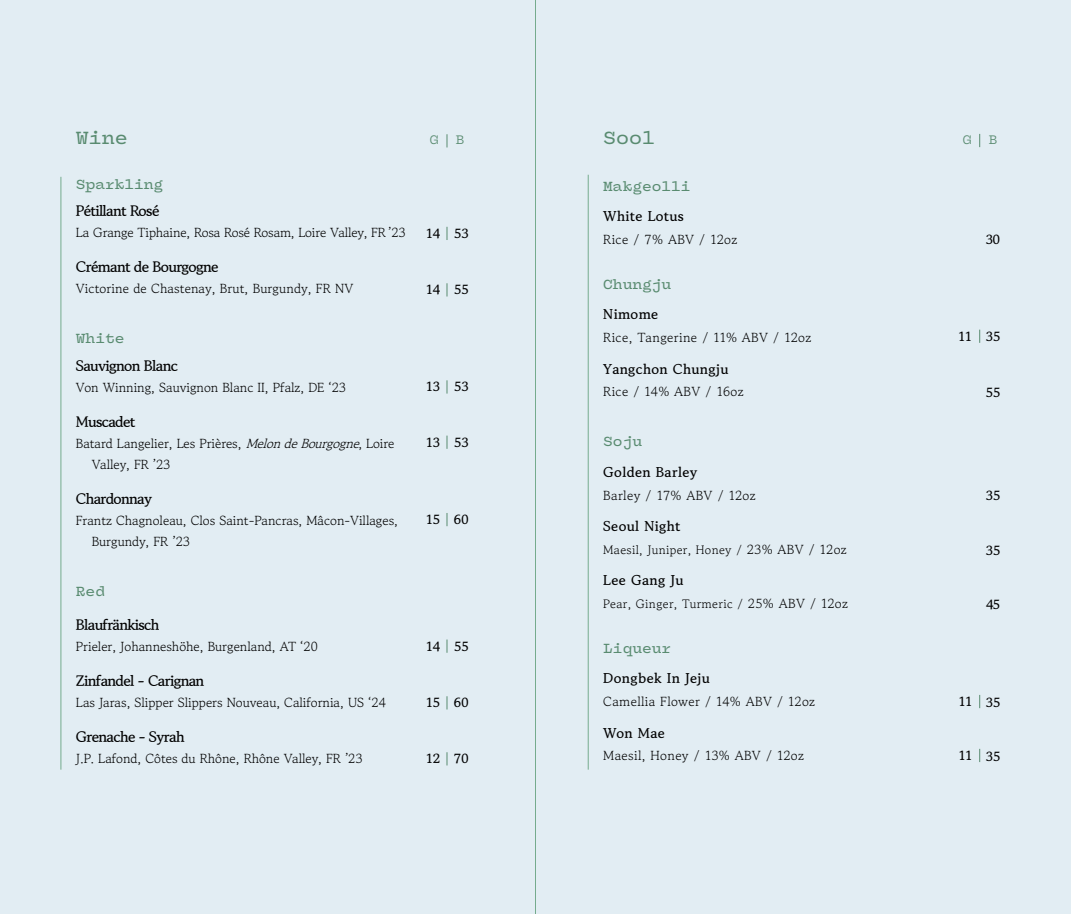
<style>
.page{position:relative;width:1071px;height:914px;background:#e2edf3}
.page>*{position:absolute;margin:0;border:0;box-sizing:border-box;transform-origin:0 0}
.t1{font:500 17.5px "Panel Mono";color:#598b70}
.t2{font:700 14.88px "Gowun Batang";letter-spacing:-.04em;color:#000}
.t3{font:700 14px "Gowun Batang";letter-spacing:.03em;color:#000}
.t4{font:13.12px/21px "Gowun Batang";color:#000}
.t5{font:13.12px "Gowun Batang";letter-spacing:.03em;color:#000}
.t6{font:700 13.12px "Gowun Batang";color:#000}
.t7{font:500 13.12px "Panel Mono";color:#598b70}
.t8{font:12.25px "Gowun Batang";letter-spacing:.03em;color:#000}
.t9{font:12.25px "Panel Mono";color:#598b70}
.s1{font-style:italic}
.s2{font-size:13.12px}
</style>
<div class="page">
<hr style="left:60px;top:177px;width:1px;height:592px;background:#75ab8d">
<svg style="left:447px;top:134px;width:1px;height:13px"></svg>
<svg style="left:447px;top:227px;width:1px;height:13px"></svg>
<svg style="left:447px;top:283px;width:1px;height:13px"></svg>
<svg style="left:447px;top:380px;width:1px;height:13px"></svg>
<svg style="left:447px;top:435px;width:1px;height:14px"></svg>
<svg style="left:447px;top:513px;width:1px;height:13px"></svg>
<svg style="left:447px;top:639px;width:1px;height:13px"></svg>
<svg style="left:447px;top:696px;width:1px;height:13px"></svg>
<svg style="left:447px;top:752px;width:1px;height:13px"></svg>
<hr style="left:588px;top:175px;width:1px;height:594px;background:#75ab8d">
<svg style="left:979px;top:134px;width:1px;height:13px"></svg>
<svg style="left:979px;top:329px;width:1px;height:14px"></svg>
<svg style="left:979px;top:695px;width:1px;height:13px"></svg>
<svg style="left:979px;top:748px;width:1px;height:14px"></svg>
<hr style="left:535px;top:0;width:1px;height:914px;background:#75ab8d">
<h1 class="t1" style="left:76px;top:128px;width:53px">Wine</h1>
<p class="t7" style="left:76px;top:177px;width:89px">Sparkling</p>
<p class="t2" style="left:76px;top:200px;width:85px">Pétillant Rosé</p>
<p class="t4" style="left:76px;top:221px;width:331px">La Grange Tiphaine, Rosa Rosé Rosam, Loire Valley, FR ’23</p>
<p class="t2" style="left:76px;top:256px;width:144px">Crémant de Bourgogne</p>
<p class="t4" style="left:76px;top:277px;width:279px">Victorine de Chastenay, Brut, Burgundy, FR NV</p>
<p class="t7" style="left:76px;top:331px;width:50px">White</p>
<p class="t2" style="left:76px;top:354px;width:103px">Sauvignon Blanc</p>
<p class="t4" style="left:76px;top:375px;width:272px">Von Winning, Sauvignon Blanc II, Pfalz, DE ‘23</p>
<p class="t2" style="left:76px;top:410px;width:61px">Muscadet</p>
<p class="t4" style="left:92px;top:431px;width:304px;text-indent:-16px">Batard Langelier, Les Prières, <span class="s1">MelondeBourgogne</span>, Loire<br>Valley, FR ’23</p>
<p class="t2" style="left:76px;top:487px;width:78px">Chardonnay</p>
<p class="t4" style="left:92px;top:508px;width:308px;text-indent:-16px">Frantz Chagnoleau, Clos Saint-Pancras, Mâcon-Villages,<br>Burgundy, FR ’23</p>
<p class="t7" style="left:76px;top:583px;width:31px">Red</p>
<p class="t2" style="left:76px;top:613px;width:85px">Blaufränkisch</p>
<p class="t4" style="left:76px;top:634px;width:243px">Prieler, Johanneshöhe, Burgenland, AT ‘20</p>
<p class="t2" style="left:76px;top:669px;width:130px">Zinfandel - Carignan</p>
<p class="t4" style="left:76px;top:690px;width:311px">Las Jaras, Slipper Slippers Nouveau, California, US ‘24</p>
<p class="t2" style="left:76px;top:725px;width:110px">Grenache - Syrah</p>
<p class="t4" style="left:76px;top:746px;width:288px">J.P. Lafond, Côtes du Rhône, Rhône Valley, FR ’23</p>
<p class="t9" style="left:430px;top:133px;width:11px">G</p>
<p class="t9" style="left:456px;top:133px;width:11px">B</p>
<p class="t6" style="left:426px;top:223px;width:15px">14</p>
<p class="t6" style="left:454px;top:223px;width:16px">53</p>
<p class="t6" style="left:426px;top:279px;width:15px">14</p>
<p class="t6" style="left:454px;top:279px;width:16px">55</p>
<p class="t6" style="left:426px;top:377px;width:15px">13</p>
<p class="t6" style="left:454px;top:377px;width:16px">53</p>
<p class="t6" style="left:426px;top:433px;width:15px">13</p>
<p class="t6" style="left:454px;top:433px;width:16px">53</p>
<p class="t6" style="left:426px;top:510px;width:15px">15</p>
<p class="t6" style="left:454px;top:510px;width:17px">60</p>
<p class="t6" style="left:426px;top:637px;width:15px">14</p>
<p class="t6" style="left:454px;top:637px;width:16px">55</p>
<p class="t6" style="left:426px;top:693px;width:15px">15</p>
<p class="t6" style="left:454px;top:693px;width:17px">60</p>
<p class="t6" style="left:426px;top:749px;width:15px">12</p>
<p class="t6" style="left:454px;top:749px;width:17px">70</p>
<h1 class="t1" style="left:603px;top:128px;width:53px">Sool</h1>
<p class="t7" style="left:603px;top:178px;width:89px">Makgeolli</p>
<p class="t3" style="left:603px;top:206px;width:82px">White Lotus</p>
<p class="t5" style="left:603px;top:230px;width:136px">Rice / 7% ABV / 12oz</p>
<p class="t7" style="left:603px;top:276px;width:69px">Chungju</p>
<p class="t3" style="left:603px;top:304px;width:57px">Nimome</p>
<p class="t5" style="left:603px;top:328px;width:210px">Rice, Tangerine / 11% ABV / 12oz</p>
<p class="t3" style="left:603px;top:358px;width:127px">Yangchon Chungju</p>
<p class="t5" style="left:603px;top:382px;width:142px">Rice / 14% ABV / 16oz</p>
<p class="t7" style="left:603px;top:434px;width:40px">Soju</p>
<p class="t3" style="left:603px;top:461px;width:96px">Golden Barley</p>
<p class="t5" style="left:603px;top:485px;width:154px">Barley / 17% ABV / 12oz</p>
<p class="t3" style="left:603px;top:516px;width:79px">Seoul Night</p>
<p class="t8" style="left:603px;top:540px;width:245px">Maesil, Juniper, Honey / <span class="s2">23% ABV / 12oz</span></p>
<p class="t3" style="left:603px;top:570px;width:82px">Lee Gang Ju</p>
<p class="t8" style="left:603px;top:595px;width:246px">Pear, Ginger, Turmeric / <span class="s2">25% ABV / 12oz</span></p>
<p class="t7" style="left:603px;top:640px;width:69px">Liqueur</p>
<p class="t3" style="left:603px;top:668px;width:108px">Dongbek In Jeju</p>
<p class="t5" style="left:603px;top:692px;width:213px">Camellia Flower / 14% ABV / 12oz</p>
<p class="t3" style="left:603px;top:722px;width:63px">Won Mae</p>
<p class="t5" style="left:603px;top:746px;width:202px">Maesil, Honey / 13% ABV / 12oz</p>
<p class="t9" style="left:963px;top:132px;width:11px">G</p>
<p class="t9" style="left:988px;top:132px;width:11px">B</p>
<p class="t6" style="left:986px;top:230px;width:16px">30</p>
<p class="t6" style="left:959px;top:327px;width:43px">11 35</p>
<p class="t6" style="left:986px;top:382px;width:16px">55</p>
<p class="t6" style="left:986px;top:485px;width:16px">35</p>
<p class="t6" style="left:986px;top:541px;width:16px">35</p>
<p class="t6" style="left:986px;top:594px;width:15px">45</p>
<p class="t6" style="left:959px;top:692px;width:43px">11 35</p>
<p class="t6" style="left:959px;top:746px;width:43px">11 35</p>
</div>
